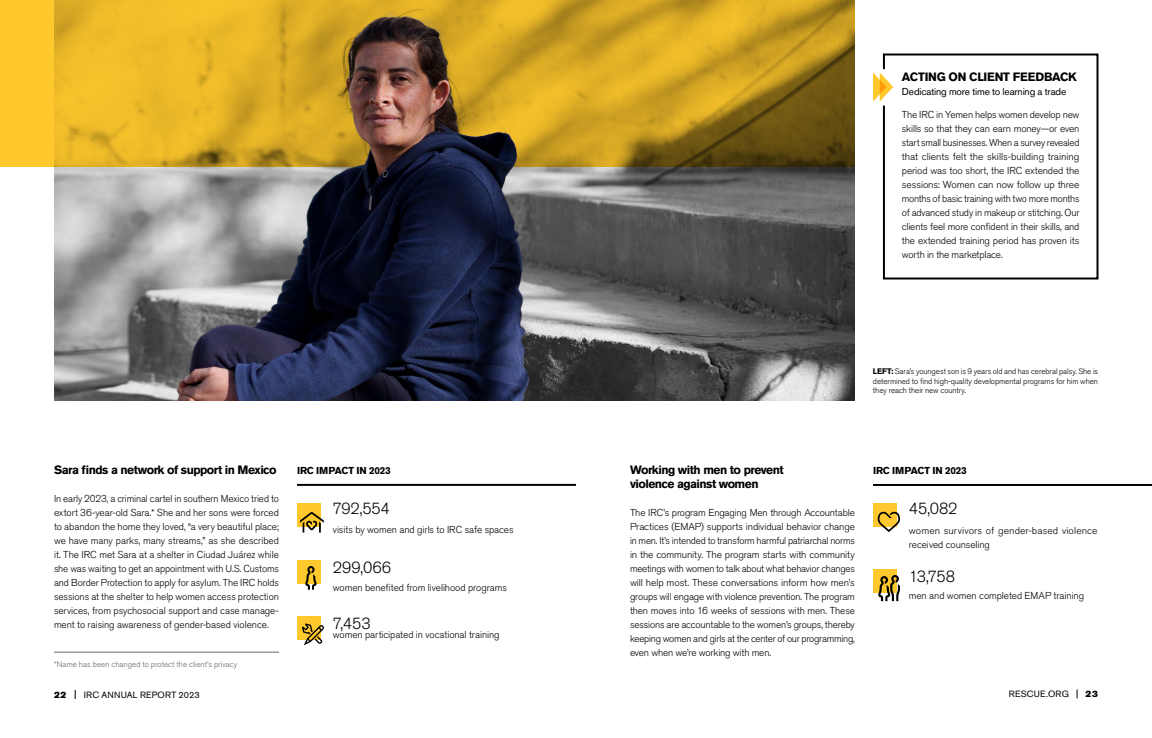
<style>
.page{position:relative;width:1152px;height:738px;background:#fff}
.page>*{position:absolute;margin:0;border:0;box-sizing:border-box;transform-origin:0 0}
.t1{font:300 16px "Akzidenz Grotesk Std";letter-spacing:-.01em;color:#000}
.t2{font:700 12px/14px "Akzidenz Grotesk Std";letter-spacing:-.045em;color:#000}
.t3{font:700 12px "Akzidenz Grotesk Std";letter-spacing:-.02em;color:#000}
.t4{font:300 10px/14px "Akzidenz Grotesk Std";letter-spacing:-.005em;color:#000;text-align:justify}
.t5{font:10px "Akzidenz Grotesk Std";letter-spacing:-.015em;color:#000}
.t6{font:700 10px "Akzidenz Grotesk Std";letter-spacing:-.015em;color:#000}
.t7{font:9px "Akzidenz Grotesk Std";letter-spacing:.02em;color:#000}
.t8{font:9px "Akzidenz Grotesk Std Super";color:#000}
.t9{font:300 8px/9.6px "Akzidenz Grotesk Std";letter-spacing:-.005em;color:#000;text-align:justify}
.t10{font:300 8px "Akzidenz Grotesk Std";letter-spacing:.005em;color:#666767}
.s1{font-weight:700}
</style>
<div class="page">
<img style="left:54px;top:166px;width:801px;height:235px">
<svg style="left:0;top:0;width:855px;height:166px"></svg>
<hr style="left:297px;top:484px;width:279px;height:2px;background:#000">
<div style="left:297px;top:616px;width:23px;height:23px;background:#ffc82c"></div>
<div style="left:297px;top:561px;width:23px;height:23px;background:#ffc82c"></div>
<div style="left:297px;top:503px;width:24px;height:23px;background:#ffc82c"></div>
<hr style="left:873px;top:484px;width:279px;height:2px;background:#000">
<div style="left:873px;top:569px;width:23px;height:23px;background:#ffc82c"></div>
<svg style="left:873px;top:73px;width:9px;height:28px"></svg>
<svg style="left:882px;top:53px;width:217px;height:227px"></svg>
<svg style="left:300px;top:512px;width:24px;height:21px"></svg>
<svg style="left:305px;top:566px;width:12px;height:24px"></svg>
<div style="left:873px;top:503px;width:23px;height:23px;background:#ffc82c"></div>
<svg style="left:878px;top:575px;width:22px;height:26px"></svg>
<svg style="left:878px;top:512px;width:22px;height:20px"></svg>
<svg style="left:302px;top:624px;width:22px;height:21px"></svg>
<hr style="left:54px;top:652px;width:225px;height:1px;background:#666767">
<p class="t3" style="left:902px;top:70px;width:176px">ACTING ON CLIENT FEEDBACK</p>
<p class="t5" style="left:902px;top:86px;width:166px">Dedicating more time to learning a trade</p>
<p class="t4" style="left:902px;top:108px;width:179px">The IRC in Yemen helps women develop new skills so that they can earn money—or even start small businesses. When a survey revealed that clients felt the skills-building training period was too short, the IRC extended the sessions: Women can now follow up three months of basic training with two more months of advanced study in makeup or stitching. Our clients feel more confident in their skills, and the extended training period has proven its worth in the marketplace.</p>
<p class="t2" style="left:54px;top:463px;width:224px">Sara finds a network of support in Mexico</p>
<p class="t4" style="left:54px;top:492px;width:227px">In early 2023, a criminal cartel in southern Mexico tried to extort 36-year-old Sara.* She and her sons were forced to abandon the home they loved, “a very beautiful place; we have many parks, many streams,” as she described it. The IRC met Sara at a shelter in Ciudad Juárez while she was waiting to get an appointment with U.S. Customs and Border Protection to apply for asylum. The IRC holds sessions at the shelter to help women access protection services, from psychosocial support and case manage&shy;ment to raising awareness of gender-based violence.</p>
<p class="t10" style="left:54px;top:660px;width:185px">*Name has been changed to protect the client’s privacy</p>
<p class="t6" style="left:297px;top:465px;width:95px">IRC IMPACT IN 2023</p>
<h1 class="t1" style="left:333px;top:500px;width:59px">792,554</h1>
<p class="t4" style="left:333px;top:523px;width:182px">visits by women and girls to IRC safe spaces</p>
<h1 class="t1" style="left:333px;top:559px;width:60px">299,066</h1>
<p class="t4" style="left:333px;top:580px;width:176px">women benefited from livelihood programs</p>
<h1 class="t1" style="left:333px;top:614px;width:39px">7,453</h1>
<p class="t4" style="left:333px;top:628px;width:168px">women participated in vocational training</p>
<p class="t9" style="left:873px;top:367px;width:227px"><span class="s1">LEFT:</span> Sara’s youngest son is 9 years old and has cerebral palsy. She is determined to find high-quality developmental programs for him when they reach their new country.</p>
<p class="t2" style="left:630px;top:463px;width:155px">Working with men to prevent violence against women</p>
<p class="t4" style="left:630px;top:506px;width:227px">The IRC’s program Engaging Men through Accountable Practices (EMAP) supports individual behavior change in men. It’s intended to transform harmful patriarchal norms in the community. The program starts with community meetings with women to talk about what behavior changes will help most. These conversations inform how men’s groups will engage with violence prevention. The program then moves into 16 weeks of sessions with men. These sessions are accountable to the women’s groups, thereby keeping women and girls at the center of our programming, even when we’re working with men.</p>
<p class="t6" style="left:873px;top:465px;width:95px">IRC IMPACT IN 2023</p>
<h1 class="t1" style="left:909px;top:500px;width:50px">45,082</h1>
<p class="t4" style="left:909px;top:523px;width:190px">women survivors of gender-based violence received counseling</p>
<h1 class="t1" style="left:909px;top:567px;width:48px">13,758</h1>
<p class="t4" style="left:909px;top:589px;width:177px">men and women completed EMAP training</p>
<p class="t8" style="left:54px;top:689px;width:14px">22</p>
<p class="t7" style="left:84px;top:689px;width:117px">IRC ANNUAL REPORT 2023</p>
<p class="t7" style="left:1009px;top:688px;width:61px">RESCUE.ORG</p>
<p class="t8" style="left:1086px;top:689px;width:14px">23</p>
</div>
